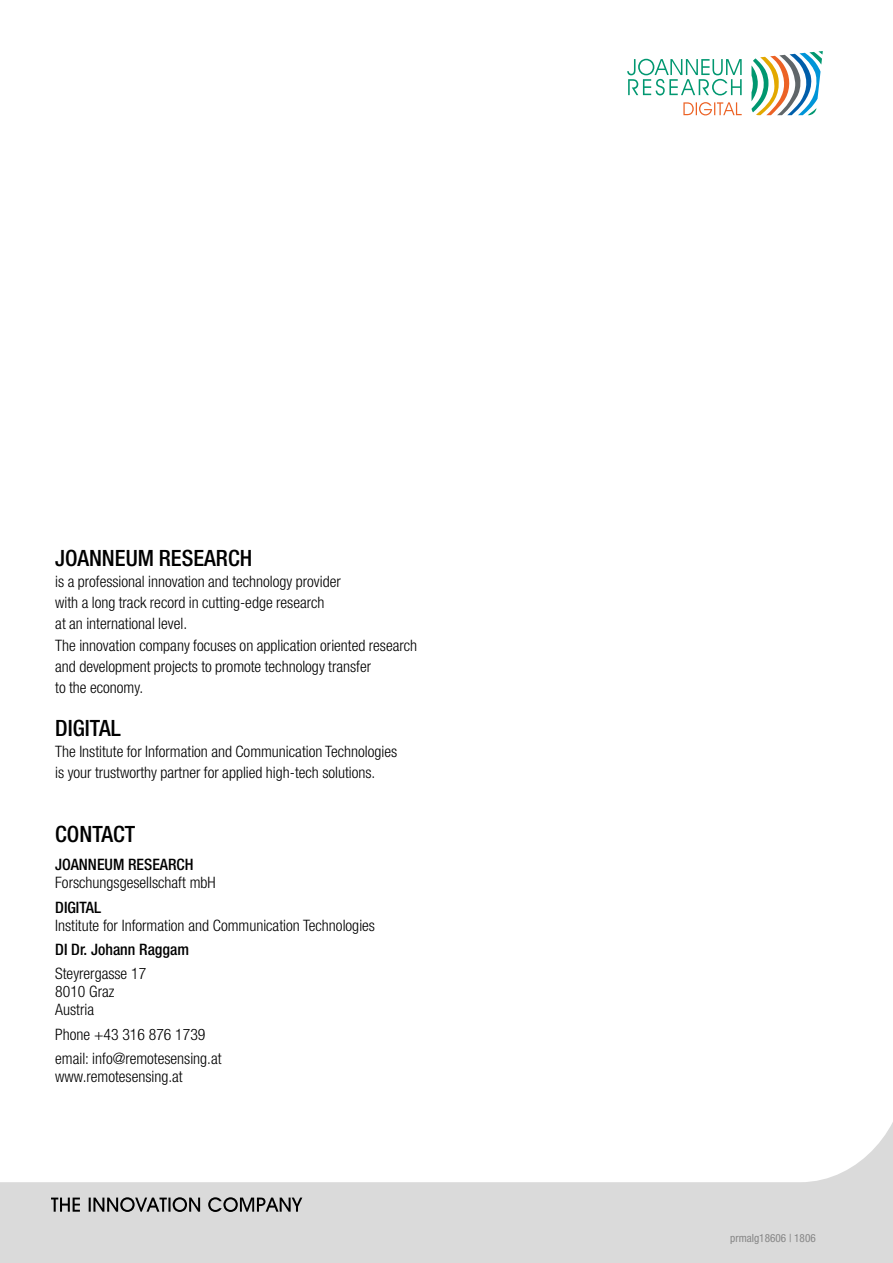
<style>
.page{position:relative;width:893px;height:1263px;background:#fff}
.page>*{position:absolute;margin:0;border:0;box-sizing:border-box;transform-origin:0 0}
.t1{font:500 condensed 22.5px "Helvetica Neue LT Pro";color:#000}
.t2{font:300 condensed 15.75px/21.3px "Helvetica Neue LT Pro";color:#000}
.t3{font:500 condensed 15.75px "Helvetica Neue LT Pro";color:#000}
.t4{font:condensed 11.25px "Helvetica Neue LT Pro";color:#878787}
</style>
<div class="page">
<svg style="left:627px;top:59px;width:115px;height:36px"></svg>
<svg style="left:751px;top:51px;width:72px;height:64px"></svg>
<svg style="left:683px;top:102px;width:59px;height:13px"></svg>
<svg style="left:0;top:1122px;width:893px;height:141px;fill:#dadada"></svg>
<svg style="left:51px;top:1197px;width:251px;height:15px;background:#8f8f8f"></svg>
<h1 class="t1" style="left:55px;top:544px;width:198px">JOANNEUM RESEARCH</h1>
<p class="t2" style="left:55px;top:570px;width:363px">is a professional innovation and technology provider<br>with a long track record in cutting-edge research<br>at an international level.<br>The innovation company focuses on application oriented research and development projects to promote technology transfer<br>to the economy.</p>
<h1 class="t1" style="left:55px;top:714px;width:67px">DIGITAL</h1>
<p class="t2" style="left:55px;top:741px;width:343px">The Institute for Information and Communication Technologies is your trustworthy partner for applied high-tech solutions.</p>
<h1 class="t1" style="left:55px;top:820px;width:82px">CONTACT</h1>
<p class="t3" style="left:55px;top:855px;width:140px">JOANNEUM RESEARCH</p>
<p class="t2" style="left:55px;top:872px;width:162px">Forschungsgesellschaft mbH</p>
<p class="t3" style="left:55px;top:897px;width:47px">DIGITAL</p>
<p class="t2" style="left:55px;top:914px;width:321px">Institute for Information and Communication Technologies</p>
<p class="t3" style="left:55px;top:940px;width:135px">DI Dr. Johann Raggam</p>
<p class="t2" style="left:55px;top:965px;width:92px;line-height:18px">Steyrergasse 17<br>8010 Graz<br>Austria</p>
<p class="t2" style="left:55px;top:1022px;width:168px;line-height:24.5px">Phone +43 316 876 1739 email: info@remotesensing.at</p>
<p class="t2" style="left:55px;top:1066px;width:129px">www.remotesensing.at</p>
<p class="t4" style="left:730px;top:1231px;width:87px">prmalg18606 | 1806</p>
</div>
